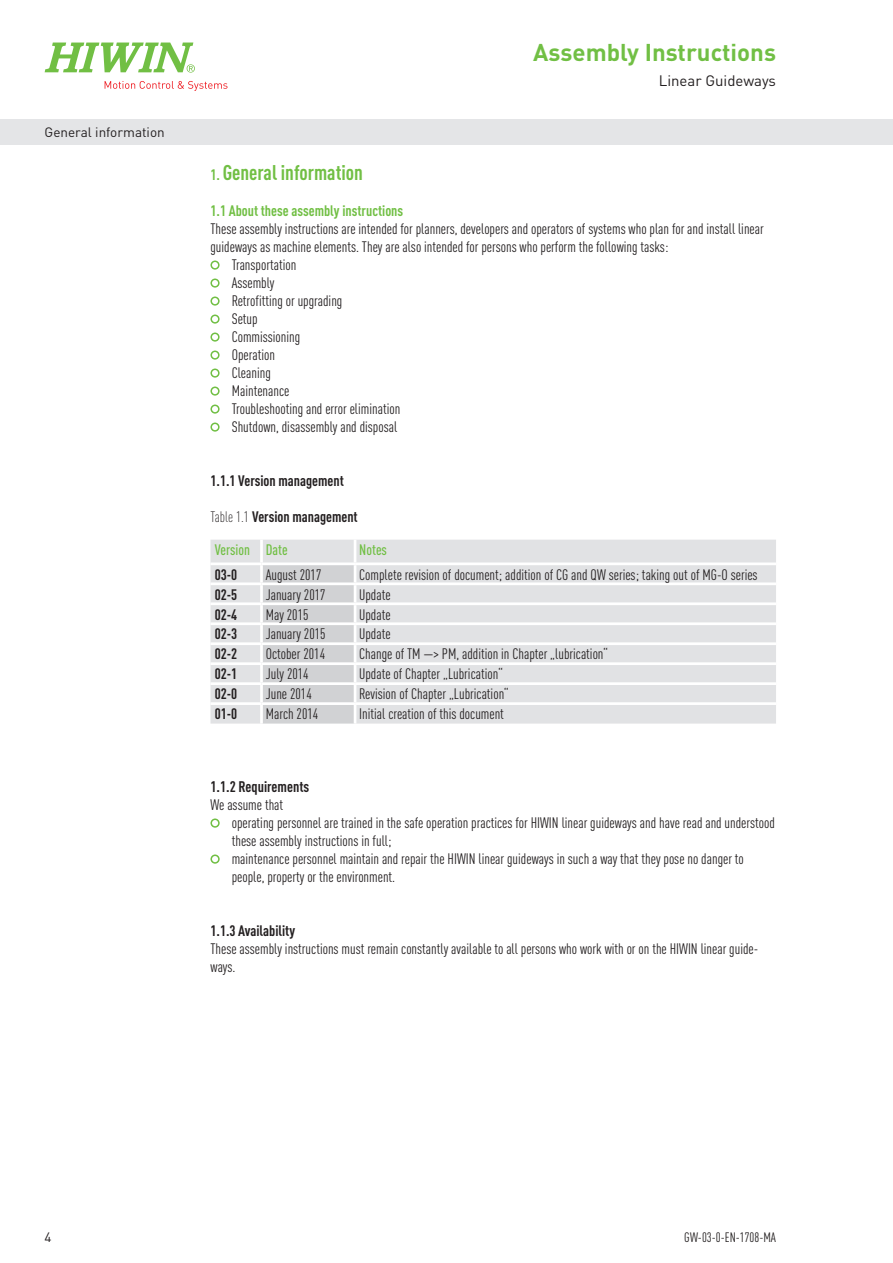
<style>
.page{position:relative;width:893px;height:1263px;background:#fff}
.page>*{position:absolute;margin:0;border:0;box-sizing:border-box;transform-origin:0 0}
.t1{font:700 24px "DIN Pro";color:#71bf44}
.t2{font:700 condensed 21px "DIN Pro";color:#71bf44}
.t3{font:700 condensed 15.15px "DIN Pro";color:#231f20}
.t4{font:condensed 15px/18px "DIN Pro";color:#231f20}
.t5{font:700 condensed 15px "DIN Pro";color:#231f20}
.t6{font:700 condensed 15px "DIN Pro";color:#71bf44}
.t7{font:500 condensed 15px "DIN Pro";color:#71bf44}
.t8{font:15px "DIN Pro";color:#231f20}
.t9{font:13.5px "DIN Pro";color:#231f20}
.t10{font:condensed 13.5px "DIN Pro";color:#231f20}
.s1{font-size:15px}
.s2{font-weight:300}
</style>
<div class="page">
<svg style="left:45px;top:43px;width:150px;height:30px"></svg>
<svg style="left:105px;top:81px;width:122px;height:10px"></svg>
<div style="left:0;top:119px;width:893px;height:26px;background:#e4e5e7"></div>
<div style="left:210px;top:260px;width:10px;height:10px;border:2px solid #71bf44;border-radius:50%"></div>
<div style="left:210px;top:278px;width:10px;height:10px;border:2px solid #71bf44;border-radius:50%"></div>
<div style="left:210px;top:296px;width:10px;height:10px;border:2px solid #71bf44;border-radius:50%"></div>
<div style="left:210px;top:314px;width:10px;height:10px;border:2px solid #71bf44;border-radius:50%"></div>
<div style="left:210px;top:332px;width:10px;height:10px;border:2px solid #71bf44;border-radius:50%"></div>
<div style="left:210px;top:350px;width:10px;height:10px;border:2px solid #71bf44;border-radius:50%"></div>
<div style="left:210px;top:368px;width:10px;height:10px;border:2px solid #71bf44;border-radius:50%"></div>
<div style="left:210px;top:386px;width:10px;height:10px;border:2px solid #71bf44;border-radius:50%"></div>
<div style="left:210px;top:404px;width:10px;height:10px;border:2px solid #71bf44;border-radius:50%"></div>
<div style="left:210px;top:422px;width:10px;height:10px;border:2px solid #71bf44;border-radius:50%"></div>
<div style="left:210px;top:540px;width:566px;height:184px;background:#e1e2e4"></div>
<hr style="left:260px;top:540px;width:3px;height:22px;background:#fff">
<hr style="left:260px;top:565px;width:3px;height:17px;background:#fff">
<hr style="left:260px;top:585px;width:3px;height:17px;background:#fff">
<hr style="left:260px;top:605px;width:3px;height:17px;background:#fff">
<hr style="left:260px;top:625px;width:3px;height:17px;background:#fff">
<hr style="left:260px;top:645px;width:3px;height:17px;background:#fff">
<hr style="left:260px;top:665px;width:3px;height:17px;background:#fff">
<hr style="left:260px;top:685px;width:3px;height:17px;background:#fff">
<hr style="left:260px;top:705px;width:3px;height:19px;background:#fff">
<hr style="left:354px;top:540px;width:2px;height:22px;background:#fff">
<div style="left:262px;top:565px;width:94px;height:159px;background:#d1d2d4"></div>
<hr style="left:210px;top:702px;width:51px;height:3px;background:#fff">
<hr style="left:261px;top:702px;width:94px;height:3px;background:#fff">
<hr style="left:355px;top:702px;width:421px;height:3px;background:#fff">
<hr style="left:210px;top:562px;width:51px;height:3px;background:#fff">
<hr style="left:261px;top:562px;width:94px;height:3px;background:#fff">
<hr style="left:355px;top:562px;width:421px;height:3px;background:#fff">
<hr style="left:210px;top:582px;width:51px;height:3px;background:#fff">
<hr style="left:261px;top:582px;width:94px;height:3px;background:#fff">
<hr style="left:355px;top:582px;width:421px;height:3px;background:#fff">
<hr style="left:210px;top:602px;width:51px;height:3px;background:#fff">
<hr style="left:261px;top:602px;width:94px;height:3px;background:#fff">
<hr style="left:355px;top:602px;width:421px;height:3px;background:#fff">
<hr style="left:210px;top:622px;width:51px;height:3px;background:#fff">
<hr style="left:261px;top:622px;width:94px;height:3px;background:#fff">
<hr style="left:355px;top:622px;width:421px;height:3px;background:#fff">
<hr style="left:210px;top:642px;width:51px;height:3px;background:#fff">
<hr style="left:261px;top:642px;width:94px;height:3px;background:#fff">
<hr style="left:355px;top:642px;width:421px;height:3px;background:#fff">
<hr style="left:210px;top:662px;width:51px;height:3px;background:#fff">
<hr style="left:261px;top:662px;width:94px;height:3px;background:#fff">
<hr style="left:355px;top:662px;width:421px;height:3px;background:#fff">
<hr style="left:210px;top:682px;width:51px;height:3px;background:#fff">
<hr style="left:261px;top:682px;width:94px;height:3px;background:#fff">
<hr style="left:355px;top:682px;width:421px;height:3px;background:#fff">
<div style="left:210px;top:818px;width:10px;height:10px;border:2px solid #71bf44;border-radius:50%"></div>
<div style="left:210px;top:854px;width:10px;height:10px;border:2px solid #71bf44;border-radius:50%"></div>
<p class="t9" style="left:45px;top:121px;width:122px">General information</p>
<h1 class="t1" style="left:533px;top:32px;width:244px">Assembly Instructions</h1>
<p class="t8" style="left:659px;top:69px;width:119px">Linear Guideways</p>
<h2 class="t2" style="left:210px;top:156px;width:154px"><span class="s1">1.</span> General information</h2>
<p class="t6" style="left:210px;top:199px;width:194px">1.1 About these assembly instructions</p>
<p class="t4" style="left:210px;top:218px;width:555px">These assembly instructions are intended for planners, developers and operators of systems who plan for and install linear</p>
<p class="t4" style="left:210px;top:236px;width:459px">guideways as machine elements. They are also intended for persons who perform the following tasks:</p>
<p class="t4" style="left:232px;top:254px;width:66px">Transportation</p>
<p class="t4" style="left:232px;top:272px;width:44px">Assembly</p>
<p class="t4" style="left:232px;top:290px;width:112px">Retrofitting or upgrading</p>
<p class="t4" style="left:232px;top:308px;width:27px">Setup</p>
<p class="t4" style="left:232px;top:326px;width:70px">Commissioning</p>
<p class="t4" style="left:232px;top:344px;width:45px">Operation</p>
<p class="t4" style="left:232px;top:362px;width:41px">Cleaning</p>
<p class="t4" style="left:232px;top:380px;width:59px">Maintenance</p>
<p class="t4" style="left:232px;top:398px;width:170px">Troubleshooting and error elimination</p>
<p class="t4" style="left:232px;top:416px;width:167px">Shutdown, disassembly and disposal</p>
<p class="t5" style="left:210px;top:469px;width:135px">1.1.1 Version management</p>
<p class="t5" style="left:210px;top:505px;width:149px"><span class="s2">Table 1.1</span> Version management</p>
<p class="t7" style="left:215px;top:539px;width:74px">Version Date</p>
<p class="t7" style="left:359px;top:539px;width:29px">Notes</p>
<p class="t5" style="left:215px;top:563px;width:24px">03-0</p>
<p class="t4" style="left:266px;top:564px;width:57px">August 2017</p>
<p class="t4" style="left:359px;top:564px;width:400px">Complete revision of document; addition of CG and QW series; taking out of MG-O series</p>
<p class="t5" style="left:215px;top:583px;width:24px">02-5</p>
<p class="t4" style="left:266px;top:584px;width:61px">January 2017</p>
<p class="t4" style="left:359px;top:584px;width:33px">Update</p>
<p class="t5" style="left:215px;top:603px;width:24px">02-4</p>
<p class="t4" style="left:266px;top:604px;width:44px">May 2015</p>
<p class="t4" style="left:359px;top:604px;width:33px">Update</p>
<p class="t5" style="left:215px;top:623px;width:24px">02-3</p>
<p class="t4" style="left:266px;top:624px;width:61px">January 2015</p>
<p class="t4" style="left:359px;top:624px;width:33px">Update</p>
<p class="t5" style="left:215px;top:643px;width:24px">02-2</p>
<p class="t4" style="left:266px;top:644px;width:61px">October 2014</p>
<p class="t4" style="left:359px;top:644px;width:250px">Change of TM —&gt; PM, addition in Chapter „lubrication“</p>
<p class="t5" style="left:215px;top:663px;width:24px">02-1</p>
<p class="t4" style="left:266px;top:664px;width:44px">July 2014</p>
<p class="t4" style="left:359px;top:664px;width:145px">Update of Chapter „Lubrication“</p>
<p class="t5" style="left:215px;top:683px;width:24px">02-0</p>
<p class="t4" style="left:266px;top:684px;width:47px">June 2014</p>
<p class="t4" style="left:359px;top:684px;width:151px">Revision of Chapter „Lubrication“</p>
<p class="t5" style="left:215px;top:703px;width:24px">01-0</p>
<p class="t4" style="left:266px;top:704px;width:54px">March 2014</p>
<p class="t4" style="left:359px;top:704px;width:146px">Initial creation of this document</p>
<p class="t3" style="left:210px;top:775px;width:100px">1.1.2 Requirements</p>
<p class="t4" style="left:232px;top:794px;width:545px;text-indent:-21px">We assume that<br>operating personnel are trained in the safe operation practices for HIWIN linear guideways and have read and understood these assembly instructions in full;<br>maintenance personnel maintain and repair the HIWIN linear guideways in such a way that they pose no danger to people, property or the environment.</p>
<p class="t5" style="left:210px;top:919px;width:86px">1.1.3 Availability</p>
<p class="t4" style="left:210px;top:938px;width:549px">These assembly instructions must remain constantly available to all persons who work with or on the HIWIN linear guide&shy;ways.</p>
<p class="t9" style="left:45px;top:1226px;width:9px">4</p>
<p class="t10" style="left:684px;top:1227px;width:93px">GW-03-0-EN-1708-MA</p>
</div>
